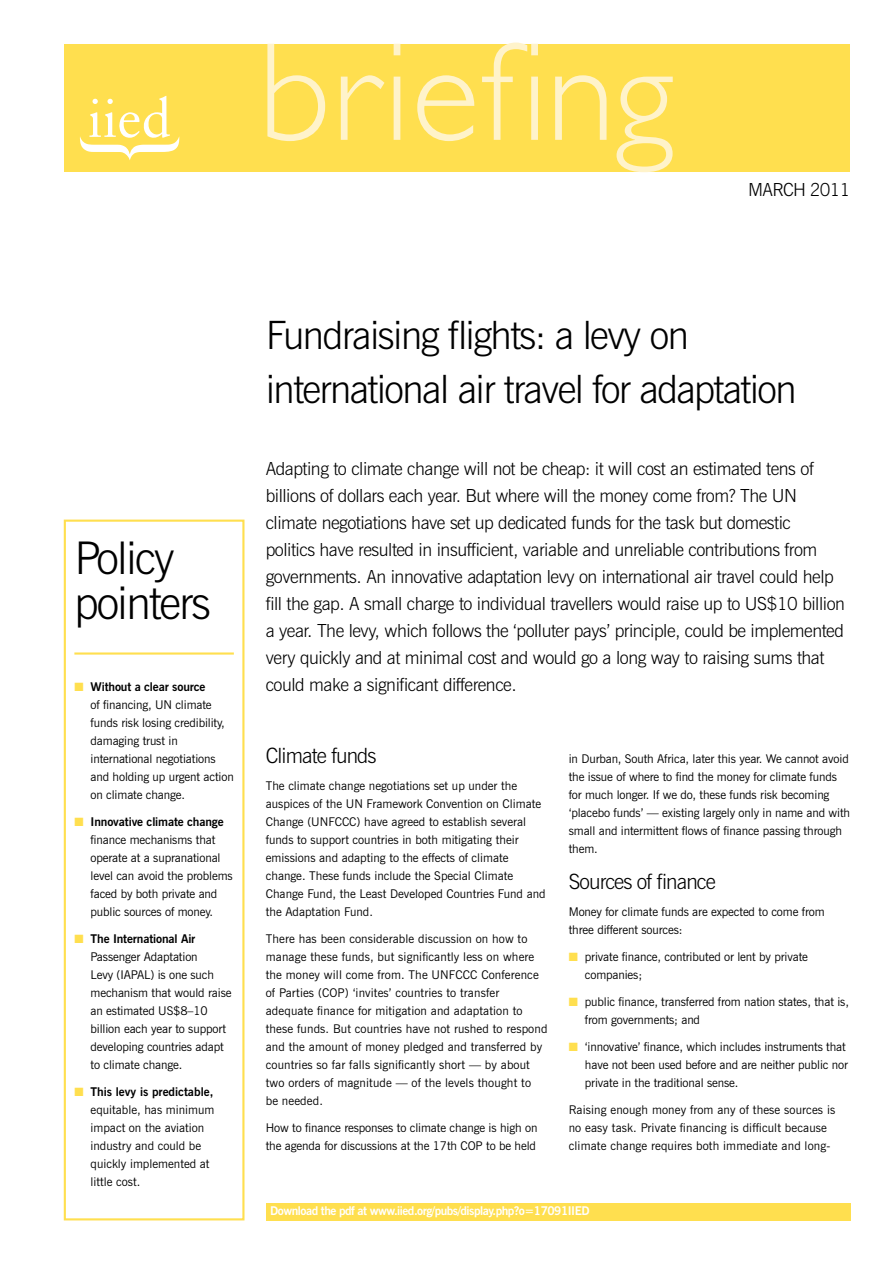
<style>
.page{position:relative;width:893px;height:1263px;background:#fff}
.page>*{position:absolute;margin:0;border:0;box-sizing:border-box;transform-origin:0 0}
.t1{font:300 45px/45px "News Gothic BT";letter-spacing:-.04em;color:#000}
.t2{font:300 39px/54px "News Gothic BT";letter-spacing:-.04em;color:#000}
.t3{font:300 21px "News Gothic BT";letter-spacing:-.04em;color:#000}
.t4{font:300 18px/27px "News Gothic BT";letter-spacing:-.025em;color:#000}
.t5{font:12px/18px "News Gothic BT";letter-spacing:-.01em;color:#000}
.t6{font:12px/18px "News Gothic BT";letter-spacing:.01em;color:#000}
.t7{font:700 12px "News Gothic BT";letter-spacing:-.04em;color:#fff}
.s1{color:#ffdf4f}
.s2{font-weight:700}
</style>
<div class="page">
<div style="left:266px;top:1203px;width:584px;height:17px;background:#ffdf4f"></div>
<div style="left:64px;top:44px;width:785px;height:128px;background:#ffdf4f"></div>
<svg style="left:80px;top:96px;width:99px;height:64px"></svg>
<svg style="left:267px;top:44px;width:58px;height:97px"></svg>
<svg style="left:341px;top:75px;width:43px;height:65px"></svg>
<svg style="left:394px;top:44px;width:6px;height:96px"></svg>
<svg style="left:417px;top:75px;width:57px;height:66px"></svg>
<svg style="left:482px;top:43px;width:56px;height:97px"></svg>
<svg style="left:555px;top:75px;width:51px;height:65px"></svg>
<svg style="left:617px;top:77px;width:56px;height:95px"></svg>
<hr style="left:74px;top:652px;width:160px;height:3px;background:#ffdf4f">
<div style="left:64px;top:520px;width:180px;height:700px;border:2px solid #ffdf4f"></div>
<h3 class="t4" style="left:748px;top:175px;width:104px">MARCH 2011</h3>
<h1 class="t1" style="left:74px;top:535px;width:138px">Policy pointers</h1>
<p class="t5" style="left:91px;top:677px;width:145px;text-indent:-16px"><span class="s1">■</span> <span class="s2">Without a clear source<br></span>of financing, UN climate funds risk losing credibility, damaging trust in international negotiations and holding up urgent action on climate change.</p>
<p class="t5" style="left:91px;top:812px;width:144px;text-indent:-16px"><span class="s1">■</span> <span class="s2">Innovative climate change </span>finance mechanisms that operate at a supranational level can avoid the problems faced by both private and public sources of money.</p>
<p class="t5" style="left:91px;top:929px;width:142px;text-indent:-16px"><span class="s1">■</span> <span class="s2">The International Air<br></span>Passenger Adaptation<br>Levy (IAPAL) is one such mechanism that would raise an estimated US$8–10 billion each year to support developing countries adapt to climate change.</p>
<p class="t5" style="left:91px;top:1082px;width:125px;text-indent:-16px"><span class="s1">■</span> <span class="s2">This levy is predictable, </span>equitable, has minimum impact on the aviation industry and could be quickly implemented at little cost.</p>
<h2 class="t2" style="left:266px;top:307px;width:532px">Fundraising flights: a levy on international air travel for adaptation</h2>
<p class="t4" style="left:266px;top:454px;width:581px">Adapting to climate change will not be cheap: it will cost an estimated tens of billions of dollars each year. But where will the money come from? The UN climate negotiations have set up dedicated funds for the task but domestic<br>politics have resulted in insufficient, variable and unreliable contributions from governments. An innovative adaptation levy on international air travel could help fill the gap. A small charge to individual travellers would raise up to US$10 billion a year. The levy, which follows the ‘polluter pays’ principle, could be implemented very quickly and at minimal cost and would go a long way to raising sums that could make a significant difference.</p>
<h3 class="t3" style="left:266px;top:742px;width:112px">Climate funds</h3>
<p class="t5" style="left:266px;top:776px;width:281px">The climate change negotiations set up under the auspices of the UN Framework Convention on Climate Change (UNFCCC) have agreed to establish several funds to support countries in both mitigating their emissions and adapting to the effects of climate change. These funds include the Special Climate Change Fund, the Least Developed Countries Fund and the Adaptation Fund.</p>
<p class="t6" style="left:266px;top:929px;width:283px">There has been considerable discussion on how to manage these funds, but significantly less on where the money will come from. The UNFCCC Conference of Parties (COP) ‘invites’ countries to transfer adequate finance for mitigation and adaptation to these funds. But countries have not rushed to respond and the amount of money pledged and transferred by countries so far falls significantly short — by about two orders of magnitude — of the levels thought to<br>be needed.</p>
<p class="t5" style="left:266px;top:1118px;width:273px">How to finance responses to climate change is high on the agenda for discussions at the 17th COP to be held</p>
<p class="t5" style="left:569px;top:749px;width:283px">in Durban, South Africa, later this year. We cannot avoid the issue of where to find the money for climate funds for much longer. If we do, these funds risk becoming ‘placebo funds’ — existing largely only in name and with small and intermittent flows of finance passing through them.</p>
<h3 class="t3" style="left:569px;top:868px;width:149px">Sources of finance</h3>
<p class="t5" style="left:569px;top:902px;width:257px">Money for climate funds are expected to come from three different sources:</p>
<p class="t5" style="left:585px;top:947px;width:225px;text-indent:-16px"><span class="s1">■</span> private finance, contributed or lent by private companies;</p>
<p class="t5" style="left:585px;top:992px;width:266px;text-indent:-16px"><span class="s1">■</span> public finance, transferred from nation states, that is, from governments; and</p>
<p class="t5" style="left:585px;top:1037px;width:265px;text-indent:-16px"><span class="s1">■</span> ‘innovative’ finance, which includes instruments that have not been used before and are neither public nor private in the traditional sense.</p>
<p class="t6" style="left:569px;top:1100px;width:268px">Raising enough money from any of these sources is no easy task. Private financing is difficult because climate change requires both immediate and long-</p>
<p class="t7" style="left:270px;top:1203px;width:321px">Download the pdf at www.iied.org/pubs/display.php?o=17091IIED</p>
</div>
